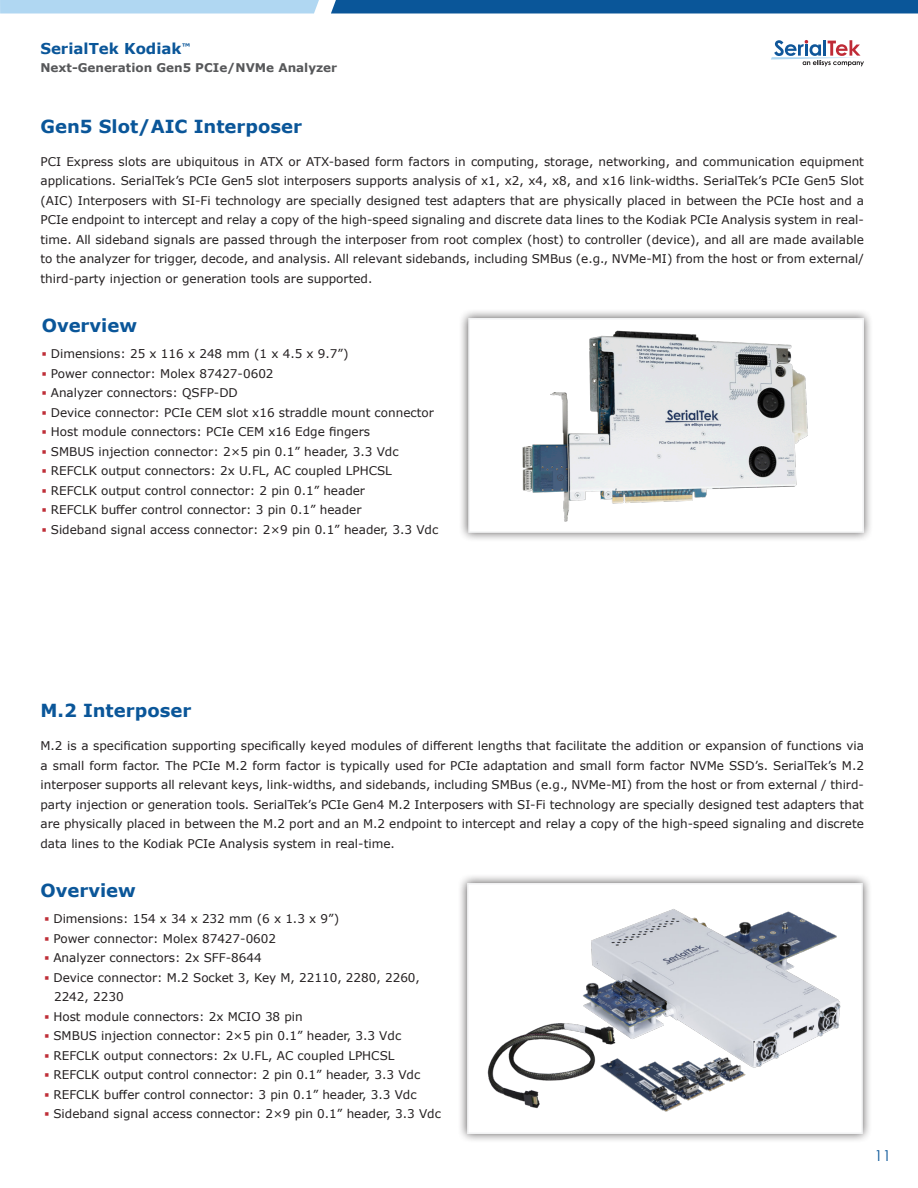
<style>
.page{position:relative;width:918px;height:1188px;background:#fff}
.page>*{position:absolute;margin:0;border:0;box-sizing:border-box;transform-origin:0 0}
.t1{font:700 18px "Verdana";color:#0a5699}
.t2{font:700 15px "Verdana";color:#0a5699}
.t3{font:15px "Century Gothic";color:#0a5699}
.Description{font:12px/19.5px "Verdana";color:#231f20;text-align:justify}
.t4{font:700 12px "Verdana";color:#57585a}
.s1{font-family:"Minion Pro";color:#bf2f38}
</style>
<div class="page">
<svg style="left:0;top:0;width:319px;height:14px;background:#b3d8f2"></svg>
<svg style="left:331px;top:0;width:587px;height:14px;background:#135c9c"></svg>
<svg style="left:771px;top:40px;width:93px;height:26px"></svg>
<div style="left:458px;top:308px;width:416px;height:235px;background:#231f20;opacity:.75"></div>
<div style="left:468px;top:318px;width:396px;height:215px;background:#fff;border:2px solid #f2f3f4"></div>
<img style="left:522px;top:330px;width:286px;height:192px">
<div style="left:457px;top:873px;width:416px;height:271px;background:#231f20;opacity:.75"></div>
<div style="left:467px;top:883px;width:396px;height:251px;background:#fff;border:2px solid #f2f3f4"></div>
<img style="left:487px;top:909px;width:354px;height:203px">
<p class="t2" style="left:40px;top:38px;width:151px">SerialTek Kodiak<sup>™</sup></p>
<p class="t4" style="left:40px;top:59px;width:298px">Next-Generation Gen5 PCIe/NVMe Analyzer</p>
<p class="t1" style="left:40px;top:113px;width:263px">Gen5 Slot/AIC Interposer</p>
<p class="Description" style="left:40px;top:151px;width:825px">PCI Express slots are ubiquitous in ATX or ATX-based form factors in computing, storage, networking, and communication equipment applications. SerialTek’s PCIe Gen5 slot interposers supports analysis of x1, x2, x4, x8, and x16 link-widths. SerialTek’s PCIe Gen5 Slot (AIC) Interposers with SI-Fi technology are specially designed test adapters that are physically placed in between the PCIe host and a PCIe endpoint to intercept and relay a copy of the high-speed signaling and discrete data lines to the Kodiak PCIe Analysis system in real&shy;time. All sideband signals are passed through the interposer from root complex (host) to controller (device), and all are made available to the analyzer for trigger, decode, and analysis. All relevant sidebands, including SMBus (e.g., NVMe-MI) from the host or from external/ third-party injection or generation tools are supported.</p>
<p class="t1" style="left:42px;top:312px;width:97px">Overview</p>
<p class="Description" style="left:42px;top:344px;width:308px"><span class="s1">■</span> Dimensions: 25 x 116 x 248 mm (1 x 4.5 x 9.7”)</p>
<p class="Description" style="left:42px;top:363px;width:233px"><span class="s1">■</span> Power connector: Molex 87427-0602</p>
<p class="Description" style="left:42px;top:383px;width:198px"><span class="s1">■</span> Analyzer connectors: QSFP-DD</p>
<p class="Description" style="left:42px;top:402px;width:394px"><span class="s1">■</span> Device connector: PCIe CEM slot x16 straddle mount connector</p>
<p class="Description" style="left:42px;top:422px;width:330px"><span class="s1">■</span> Host module connectors: PCIe CEM x16 Edge fingers</p>
<p class="Description" style="left:42px;top:441px;width:358px"><span class="s1">■</span> SMBUS injection connector: 2×5 pin 0.1” header, 3.3 Vdc</p>
<p class="Description" style="left:42px;top:461px;width:352px"><span class="s1">■</span> REFCLK output connectors: 2x U.FL, AC coupled LPHCSL</p>
<p class="Description" style="left:42px;top:480px;width:325px"><span class="s1">■</span> REFCLK output control connector: 2 pin 0.1” header</p>
<p class="Description" style="left:42px;top:500px;width:321px"><span class="s1">■</span> REFCLK buffer control connector: 3 pin 0.1” header</p>
<p class="Description" style="left:42px;top:519px;width:398px"><span class="s1">■</span> Sideband signal access connector: 2×9 pin 0.1” header, 3.3 Vdc</p>
<p class="t1" style="left:40px;top:698px;width:152px">M.2 Interposer</p>
<p class="Description" style="left:40px;top:736px;width:825px">M.2 is a specification supporting specifically keyed modules of different lengths that facilitate the addition or expansion of functions via a small form factor. The PCIe M.2 form factor is typically used for PCIe adaptation and small form factor NVMe SSD’s. SerialTek’s M.2 interposer supports all relevant keys, link-widths, and sidebands, including SMBus (e.g., NVMe-MI) from the host or from external / third&shy;party injection or generation tools. SerialTek’s PCIe Gen4 M.2 Interposers with SI-Fi technology are specially designed test adapters that are physically placed in between the M.2 port and an M.2 endpoint to intercept and relay a copy of the high-speed signaling and discrete data lines to the Kodiak PCIe Analysis system in real-time.</p>
<p class="t1" style="left:41px;top:877px;width:97px">Overview</p>
<p class="Description" style="left:44px;top:909px;width:296px"><span class="s1">■</span> Dimensions: 154 x 34 x 232 mm (6 x 1.3 x 9”)</p>
<p class="Description" style="left:44px;top:928px;width:233px"><span class="s1">■</span> Power connector: Molex 87427-0602</p>
<p class="Description" style="left:44px;top:948px;width:219px"><span class="s1">■</span> Analyzer connectors: 2x SFF-8644</p>
<p class="Description" style="left:54px;top:967px;width:367px;text-indent:-10px"><span class="s1">■</span> Device connector: M.2 Socket 3, Key M, 22110, 2280, 2260,<br>2242, 2230</p>
<p class="Description" style="left:44px;top:1006px;width:260px"><span class="s1">■</span> Host module connectors: 2x MCIO 38 pin</p>
<p class="Description" style="left:44px;top:1026px;width:358px"><span class="s1">■</span> SMBUS injection connector: 2×5 pin 0.1” header, 3.3 Vdc</p>
<p class="Description" style="left:44px;top:1045px;width:352px"><span class="s1">■</span> REFCLK output connectors: 2x U.FL, AC coupled LPHCSL</p>
<p class="Description" style="left:44px;top:1065px;width:378px"><span class="s1">■</span> REFCLK output control connector: 2 pin 0.1” header, 3.3 Vdc</p>
<p class="Description" style="left:44px;top:1084px;width:374px"><span class="s1">■</span> REFCLK buffer control connector: 3 pin 0.1” header, 3.3 Vdc</p>
<p class="Description" style="left:44px;top:1104px;width:398px"><span class="s1">■</span> Sideband signal access connector: 2×9 pin 0.1” header, 3.3 Vdc</p>
<p class="t3" style="left:874px;top:1145px;width:18px">11</p>
</div>
